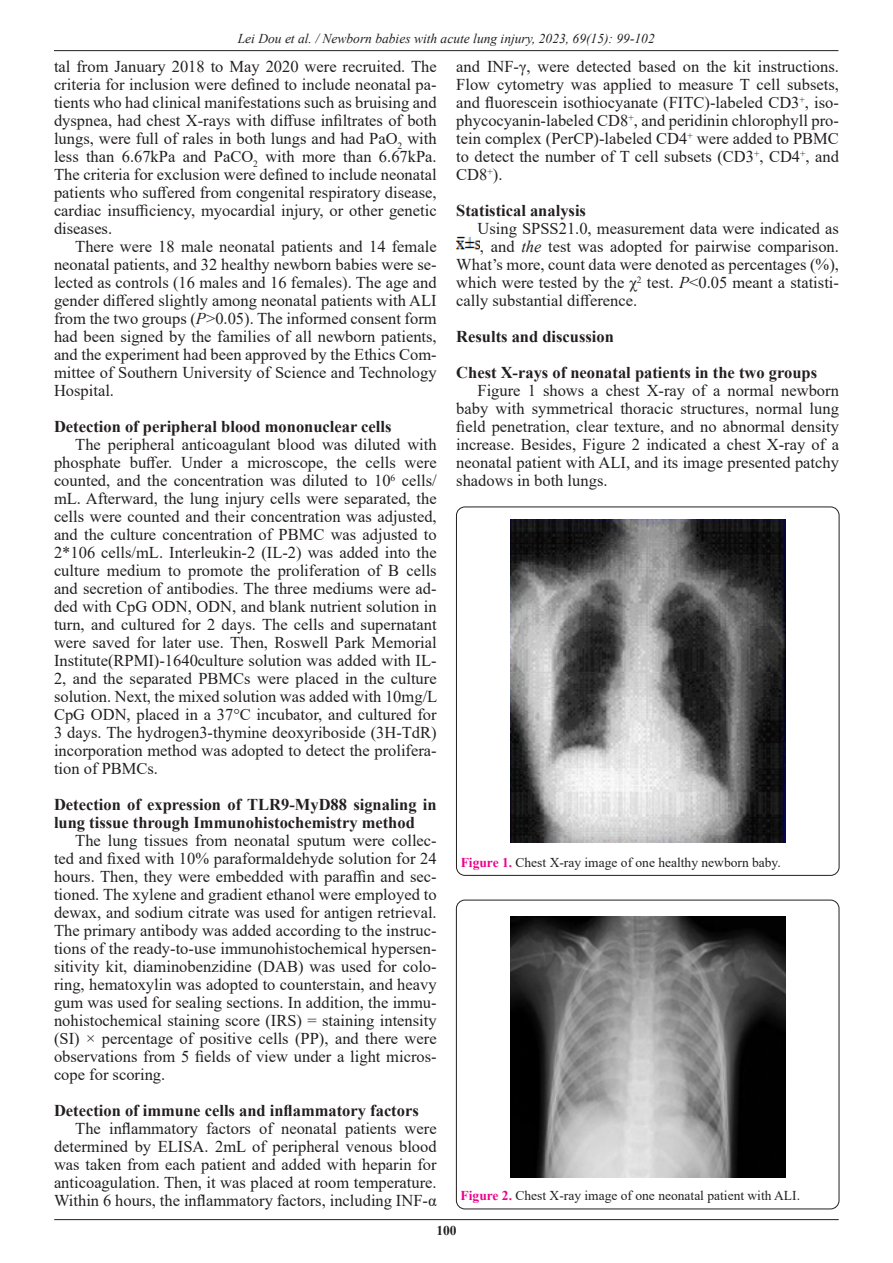
<style>
.page{position:relative;width:893px;height:1263px;background:#fff}
.page>*{position:absolute;margin:0;border:0;box-sizing:border-box;transform-origin:0 0}
.t1{font:16.5px/18px "Times New Roman";color:#231f20;text-align:justify}
.t2{font:700 16.5px/18px "Times New Roman";color:#231f20}
.t3{font:13.5px "Times New Roman";color:#231f20}
.t4{font:italic 13.5px "Times New Roman";color:#231f20}
.t5{font:700 13.5px "Times New Roman";color:#231f20}
.s1{font-style:italic}
.s2{font-weight:700;color:#ed028c}
</style>
<div class="page">
<hr style="left:54px;top:50px;width:784px;height:1px;background:#231f20">
<hr style="left:54px;top:1219px;width:785px;height:1px;background:#231f20">
<img style="left:456px;top:236px;width:24px;height:14px">
<div style="left:456px;top:507px;width:383px;height:368px;border:1px solid #231f20;border-radius:9px"></div>
<img style="left:510px;top:520px;width:276px;height:323px">
<div style="left:456px;top:900px;width:383px;height:309px;border:1px solid #231f20;border-radius:9px"></div>
<img style="left:510px;top:916px;width:276px;height:262px">
<p class="t4" style="left:238px;top:29px;width:418px">Lei Dou et al. / Newborn babies with acute lung injury, 2023, 69(15): 99-102</p>
<p class="t1" style="left:54px;top:57px;width:384px">tal from January 2018 to May 2020 were recruited. The criteria for inclusion were defined to include neonatal pa&shy;tients who had clinical manifestations such as bruising and dyspnea, had chest X-rays with diffuse infiltrates of both lungs, were full of rales in both lungs and had PaO<sub>2</sub> with less than 6.67kPa and PaCO<sub>2</sub> with more than 6.67kPa.<br>The criteria for exclusion were defined to include neonatal patients who suffered from congenital respiratory disease, cardiac insufficiency, myocardial injury, or other genetic diseases.</p>
<p class="t1" style="left:54px;top:237px;width:384px;text-indent:21px">There were 18 male neonatal patients and 14 female neonatal patients, and 32 healthy newborn babies were se&shy;lected as controls (16 males and 16 females). The age and gender differed slightly among neonatal patients with ALI from the two groups (<span class="s1">P</span>&gt;0.05). The informed consent form had been signed by the families of all newborn patients, and the experiment had been approved by the Ethics Com&shy;mittee of Southern University of Science and Technology Hospital.</p>
<p class="t2" style="left:54px;top:417px;width:339px">Detection of peripheral blood mononuclear cells</p>
<p class="t1" style="left:54px;top:435px;width:385px;text-indent:21px">The peripheral anticoagulant blood was diluted with phosphate buffer. Under a microscope, the cells were counted, and the concentration was diluted to 10<sup>6</sup> cells/ mL. Afterward, the lung injury cells were separated, the cells were counted and their concentration was adjusted, and the culture concentration of PBMC was adjusted to 2*106 cells/mL. Interleukin-2 (IL-2) was added into the culture medium to promote the proliferation of B cells and secretion of antibodies. The three mediums were ad&shy;ded with CpG ODN, ODN, and blank nutrient solution in turn, and cultured for 2 days. The cells and supernatant were saved for later use. Then, Roswell Park Memorial Institute(RPMI)-1640culture solution was added with IL-2, and the separated PBMCs were placed in the culture solution. Next, the mixed solution was added with 10mg/L CpG ODN, placed in a 37°C incubator, and cultured for 3 days. The hydrogen3-thymine deoxyriboside (3H-TdR) incorporation method was adopted to detect the prolifera&shy;tion of PBMCs.</p>
<p class="t2" style="left:54px;top:795px;width:384px">Detection of expression of TLR9-MyD88 signaling in lung tissue through Immunohistochemistry method</p>
<p class="t1" style="left:54px;top:831px;width:384px;text-indent:21px">The lung tissues from neonatal sputum were collec&shy;ted and fixed with 10% paraformaldehyde solution for 24 hours. Then, they were embedded with paraffin and sec&shy;tioned. The xylene and gradient ethanol were employed to dewax, and sodium citrate was used for antigen retrieval.<br>The primary antibody was added according to the instruc&shy;tions of the ready-to-use immunohistochemical hypersen&shy;sitivity kit, diaminobenzidine (DAB) was used for colo&shy;ring, hematoxylin was adopted to counterstain, and heavy gum was used for sealing sections. In addition, the immu&shy;nohistochemical staining score (IRS) = staining intensity (SI) × percentage of positive cells (PP), and there were observations from 5 fields of view under a light micros&shy;cope for scoring.</p>
<p class="t2" style="left:54px;top:1101px;width:366px">Detection of immune cells and inflammatory factors</p>
<p class="t1" style="left:54px;top:1119px;width:384px;text-indent:21px">The inflammatory factors of neonatal patients were determined by ELISA. 2mL of peripheral venous blood was taken from each patient and added with heparin for anticoagulation. Then, it was placed at room temperature.<br>Within 6 hours, the inflammatory factors, including INF-α</p>
<p class="t1" style="left:456px;top:57px;width:384px">and INF-γ, were detected based on the kit instructions.<br>Flow cytometry was applied to measure T cell subsets, and fluorescein isothiocyanate (FITC)-labeled CD3<sup>+</sup>, iso&shy;phycocyanin-labeled CD8<sup>+</sup>, and peridinin chlorophyll pro&shy;tein complex (PerCP)-labeled CD4<sup>+</sup> were added to PBMC to detect the number of T cell subsets (CD3<sup>+</sup>, CD4<sup>+</sup>, and CD8<sup>+</sup>).</p>
<p class="t2" style="left:456px;top:201px;width:131px">Statistical analysis</p>
<p class="t1" style="left:477px;top:219px;width:363px">Using SPSS21.0, measurement data were indicated as</p>
<p class="t1" style="left:480px;top:237px;width:361px">, and <span class="s1">the</span> test was adopted for pairwise comparison.</p>
<p class="t1" style="left:456px;top:255px;width:384px">What’s more, count data were denoted as percentages (%),</p>
<p class="t1" style="left:456px;top:273px;width:384px">which were tested by the χ<sup>2</sup> test. <span class="s1">P</span>&lt;0.05 meant a statisti-</p>
<p class="t1" style="left:456px;top:291px;width:182px">cally substantial difference.</p>
<p class="t2" style="left:456px;top:327px;width:159px">Results and discussion</p>
<p class="t2" style="left:456px;top:363px;width:362px">Chest X-rays of neonatal patients in the two groups</p>
<p class="t1" style="left:456px;top:381px;width:384px;text-indent:21px">Figure 1 shows a chest X-ray of a normal newborn baby with symmetrical thoracic structures, normal lung field penetration, clear texture, and no abnormal density increase. Besides, Figure 2 indicated a chest X-ray of a neonatal patient with ALI, and its image presented patchy shadows in both lungs.</p>
<p class="t3" style="left:461px;top:852px;width:322px"><span class="s2">Figure 1.</span> Chest X-ray image of one healthy newborn baby.</p>
<p class="t3" style="left:461px;top:1186px;width:341px"><span class="s2">Figure 2.</span> Chest X-ray image of one neonatal patient with ALI.</p>
<p class="t5" style="left:436px;top:1220px;width:22px">100</p>
</div>
